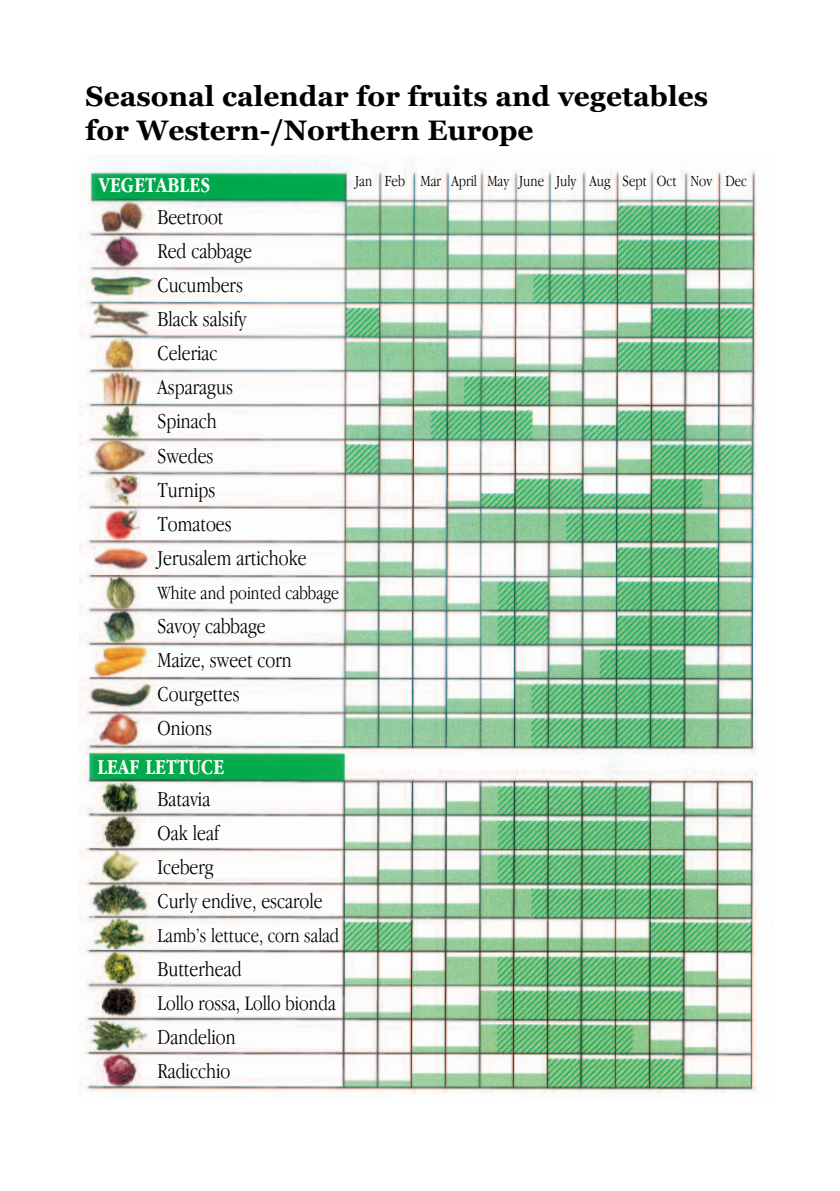
<style>
.page{position:relative;width:840px;height:1191px;background:#fff}
.page>*{position:absolute;margin:0;border:0;box-sizing:border-box;transform-origin:0 0}
.t1{font:700 28px/34px "Georgia";color:#000}
.t2{font:300 condensed 22px/34px "Garamond";color:#000}
.t3{font:700 condensed 22px "Garamond";letter-spacing:.01em;color:#fff}
.t4{font:300 condensed 21.4px "Garamond";color:#000}
.t5{font:300 condensed 20.6px "Garamond";color:#000}
.t6{font:300 condensed 19.4px "Garamond";color:#000}
.t7{font:300 condensed 16px "Garamond";color:#000}
.s1{font-size:22px}
</style>
<div class="page">
<img style="left:79px;top:154px;width:678px;height:945px">
<p class="t1" style="left:85px;top:80px;width:623px">Seasonal calendar for fruits and vegetables for Western-/Northern Europe</p>
<p class="t7" style="left:355px;top:171px;width:393px">Jan Feb Mar April May June July Aug Sept Oct Nov Dec</p>
<p class="t2" style="left:157px;top:200px;width:150px">Beetroot<br>Red cabbage<br>Cucumbers<br>Black salsify<br>Celeriac<br>Asparagus<br>Spinach<br>Swedes<br>Turnips<br>Tomatoes<br>Jerusalem artichoke</p>
<p class="t6" style="left:157px;top:580px;width:183px">White and pointed cabbage</p>
<p class="t2" style="left:157px;top:608px;width:135px">Savoy cabbage<br>Maize, sweet corn<br>Courgettes<br>Onions</p>
<p class="t3" style="left:97px;top:753px;width:128px">LEAF LETTUCE</p>
<p class="t2" style="left:157px;top:781px;width:166px">Batavia<br>Oak leaf<br>Iceberg<br>Curly endive, escarole</p>
<p class="t5" style="left:157px;top:922px;width:183px">Lamb’s lettuce, corn salad</p>
<p class="t2" style="left:157px;top:951px;width:85px">Butterhead</p>
<p class="t4" style="left:157px;top:990px;width:179px"><span class="s1">L</span>ollo rossa, Lollo bionda</p>
<p class="t2" style="left:157px;top:1019px;width:80px">Dandelion<br>Radicchio</p>
<p class="t3" style="left:99px;top:172px;width:113px">VEGETABLES</p>
</div>
